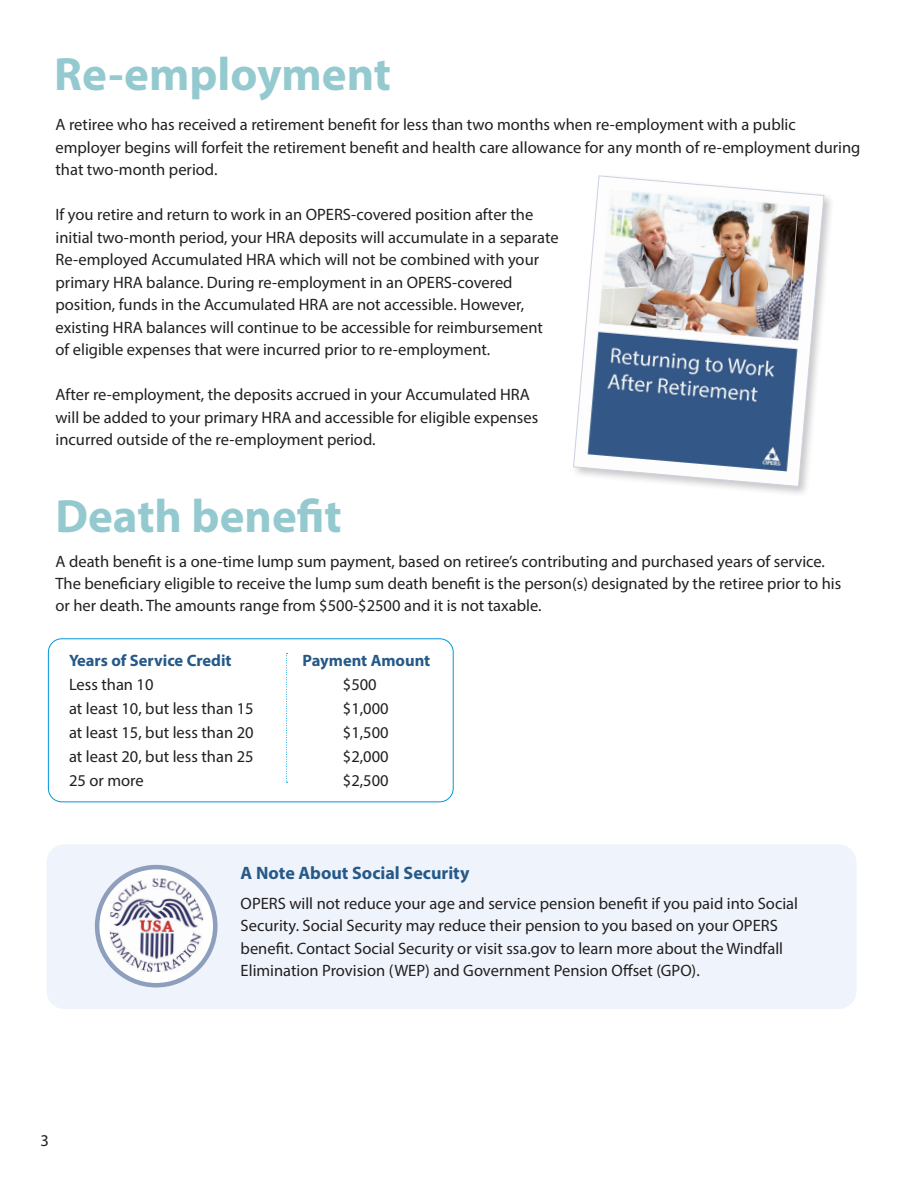
<style>
.page{position:relative;width:918px;height:1188px;background:#fff}
.page>*{position:absolute;margin:0;border:0;box-sizing:border-box;transform-origin:0 0}
.t1{font:700 46.95px "Myriad Pro";color:#94cacf}
.t2{font:700 18px "Myriad Pro";color:#265988}
.t3{font:16.5px/22.5px "Myriad Pro";color:#231f20}
.t4{font:700 16.5px "Myriad Pro";color:#265988}
</style>
<div class="page">
<div style="left:571px;top:173px;width:264px;height:324px;background:#231f20;opacity:.25"></div>
<img style="left:573px;top:176px;width:251px;height:311px">
<div style="left:48px;top:638px;width:406px;height:164px;border:1px solid #0097db;border-radius:14px"></div>
<svg style="left:286px;top:653px;width:2px;height:130px"></svg>
<div style="left:47px;top:844px;width:810px;height:165px;background:#eff4fc;border-radius:18px"></div>
<svg style="left:94px;top:864px;width:124px;height:124px"></svg>
<p class="t1" style="left:54px;top:44px;width:338px">Re-employment</p>
<p class="t3" style="left:56px;top:113px;width:807px">A retiree who has received a retirement benefit for less than two months when re-employment with a public employer begins will forfeit the retirement benefit and health care allowance for any month of re-employment during that two-month period.</p>
<p class="t3" style="left:56px;top:203px;width:505px">If you retire and return to work in an OPERS-covered position after the initial two-month period, your HRA deposits will accumulate in a separate Re-employed Accumulated HRA which will not be combined with your primary HRA balance. During re-employment in an OPERS-covered position, funds in the Accumulated HRA are not accessible. However, existing HRA balances will continue to be accessible for reimbursement of eligible expenses that were incurred prior to re-employment.</p>
<p class="t3" style="left:56px;top:383px;width:484px">After re-employment, the deposits accrued in your Accumulated HRA will be added to your primary HRA and accessible for eligible expenses incurred outside of the re-employment period.</p>
<p class="t1" style="left:56px;top:485px;width:288px">Death benefit</p>
<p class="t3" style="left:56px;top:550px;width:771px">A death benefit is a one-time lump sum payment, based on retiree’s contributing and purchased years of service.</p>
<p class="t3" style="left:56px;top:572px;width:787px">The beneficiary eligible to receive the lump sum death benefit is the person(s) designated by the retiree prior to his</p>
<p class="t3" style="left:56px;top:594px;width:488px">or her death. The amounts range from $500-$2500 and it is not taxable.</p>
<p class="t4" style="left:69px;top:649px;width:164px">Years of Service Credit</p>
<p class="t3" style="left:69px;top:673px;width:86px">Less than 10</p>
<p class="t3" style="left:69px;top:696px;width:186px;line-height:24px;text-align:justify">at least 10, but less than 15 at least 15, but less than 20 at least 20, but less than 25<br>25 or more</p>
<p class="t4" style="left:302px;top:649px;width:129px">Payment Amount</p>
<p class="t3" style="left:343px;top:673px;width:35px">$500</p>
<p class="t3" style="left:343px;top:697px;width:47px">$1,000</p>
<p class="t3" style="left:343px;top:721px;width:47px">$1,500</p>
<p class="t3" style="left:343px;top:745px;width:47px">$2,000</p>
<p class="t3" style="left:343px;top:769px;width:47px">$2,500</p>
<p class="t3" style="left:40px;top:1129px;width:10px">3</p>
<p class="t2" style="left:241px;top:862px;width:230px">A Note About Social Security</p>
<p class="t3" style="left:241px;top:892px;width:559px">OPERS will not reduce your age and service pension benefit if you paid into Social Security. Social Security may reduce their pension to you based on your OPERS benefit. Contact Social Security or visit ssa.gov to learn more about the Windfall Elimination Provision (WEP) and Government Pension Offset (GPO).</p>
</div>
